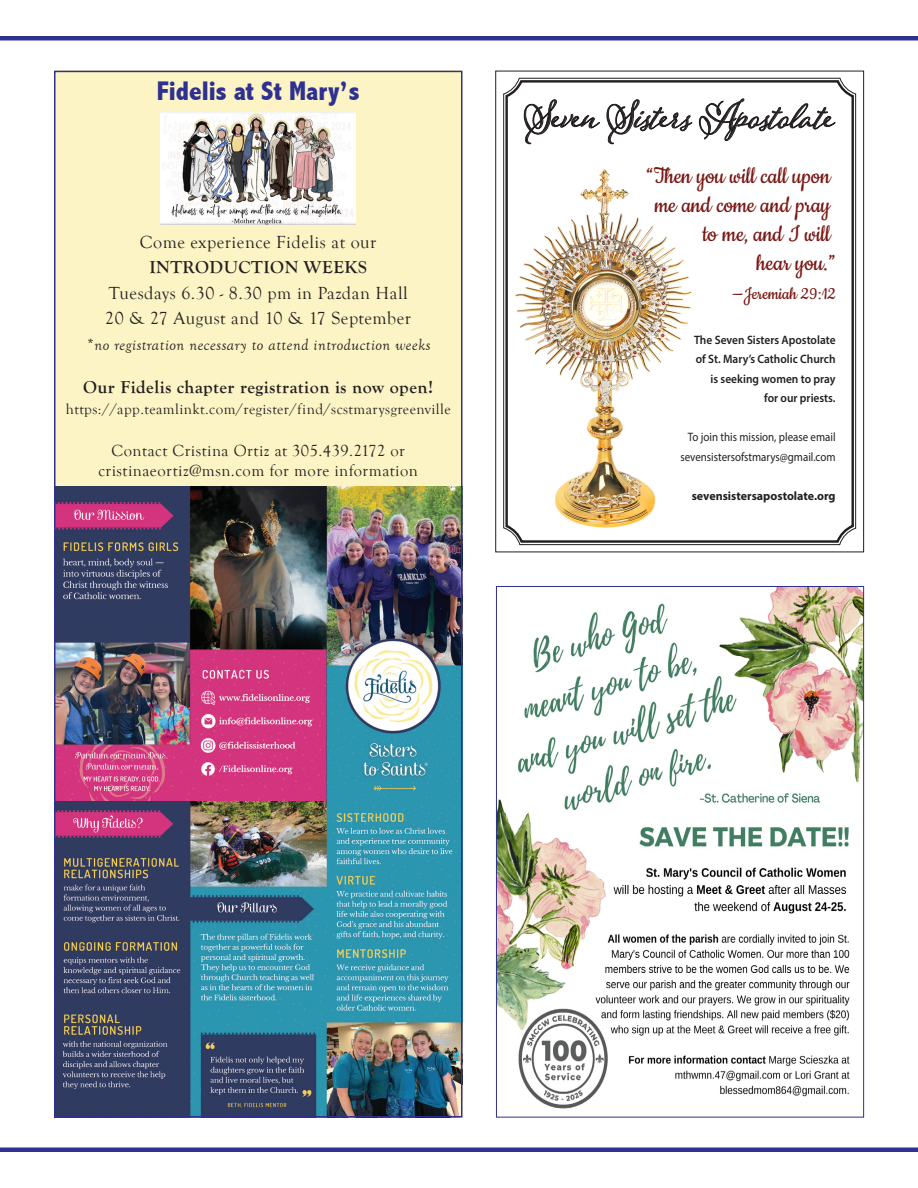
<style>
.page{position:relative;width:918px;height:1188px;background:#fff}
.page>*{position:absolute;margin:0;border:0;box-sizing:border-box;transform-origin:0 0}
.t1{font:47.4px "Adorn Pomander";color:#231f20}
.Paragraph_Style_1{font:800 condensed 27px "Abadi";color:#2e3092}
.t2{font:26.4px/29px "Cookie";color:#791713;text-align:right}
.t3{font:19.8px "Cookie";color:#791713}
.t4{font:18px "Goudy Old Style T";letter-spacing:.03em;color:#231f20}
.t5{font:700 18px "Goudy Old Style T";letter-spacing:.03em;color:#231f20}
.t6{font:16.5px/19.8px "Goudy Old Style T";letter-spacing:.03em;color:#231f20;text-align:center}
.t7{font:italic 16.5px "Goudy Old Style T";letter-spacing:.03em;color:#231f20}
.t8{font:15px "Goudy Old Style T";letter-spacing:.03em;color:#231f20}
.t9{font:600 12.15px/19.5px "Myriad Pro";color:#231f20;text-align:right;scale:.94 1}
.t10{font:12.15px/19.5px "Myriad Pro";color:#231f20;text-align:right;scale:.9 1}
.t11{font:700 12.15px "Myriad Pro";color:#231f20}
</style>
<div class="page">
<div style="left:0;top:36px;width:918px;height:5px;background:#2e3092"></div>
<div style="left:0;top:1147px;width:918px;height:5px;background:#2e3092"></div>
<img style="left:513px;top:169px;width:179px;height:363px">
<div style="left:505px;top:80px;width:349px;height:463px;border:2px solid #231f20;border-radius:15px"></div>
<svg style="left:524px;top:100px;width:76px;height:44px"></svg>
<svg style="left:607px;top:100px;width:85px;height:44px"></svg>
<svg style="left:699px;top:99px;width:136px;height:42px"></svg>
<div style="left:55px;top:71px;width:406px;height:418px;background:#fcf4c5"></div>
<img style="left:57px;top:486px;width:402px;height:629px">
<div style="left:54px;top:71px;width:408px;height:1047px;border:2px solid #2e3092"></div>
<img style="left:161px;top:112px;width:194px;height:112px">
<img style="left:498px;top:588px;width:364px;height:521px">
<p class="Paragraph_Style_1" style="left:157px;top:75px;width:204px">Fidelis at St Mary’s</p>
<p class="t4" style="left:140px;top:232px;width:238px">Come experience Fidelis at our</p>
<p class="t5" style="left:149px;top:257px;width:219px">INTRODUCTION WEEKS</p>
<p class="t4" style="left:109px;top:283px;width:300px">Tuesdays 6.30 - 8.30 pm in Pazdan Hall</p>
<p class="t4" style="left:105px;top:308px;width:307px">20 &amp; 27 August and 10 &amp; 17 September</p>
<p class="t7" style="left:86px;top:335px;width:346px">*no registration necessary to attend introduction weeks</p>
<p class="t5" style="left:83px;top:377px;width:352px">Our Fidelis chapter registration is now open!</p>
<p class="t8" style="left:66px;top:401px;width:386px">https://app.teamlinkt.com/register/find/scstmarysgreenville</p>
<p class="t6" style="left:98px;top:441px;width:321px">Contact Cristina Ortiz at 305.439.2172 or cristinaeortiz@msn.com for more information</p>
<p class="t1" style="left:525px;top:82px;width:311px">Seven Sisters Apostolate</p>
<p class="t2" style="left:646px;top:163px;width:191px">“Then you will call upon me and come and pray to me, and I will<br>hear you.”</p>
<p class="t3" style="left:732px;top:284px;width:105px">—Jeremiah 29:12</p>
<p class="t9" style="left:694px;top:330px;width:152px">The Seven Sisters Apostolate of St. Mary’s Catholic Church is seeking women to pray for our priests.</p>
<p class="t10" style="left:680px;top:427px;width:174px">To join this mission, please email sevensistersofstmarys@gmail.com</p>
<p class="t11" style="left:692px;top:488px;width:145px">sevensistersapostolate.org</p>
</div>
